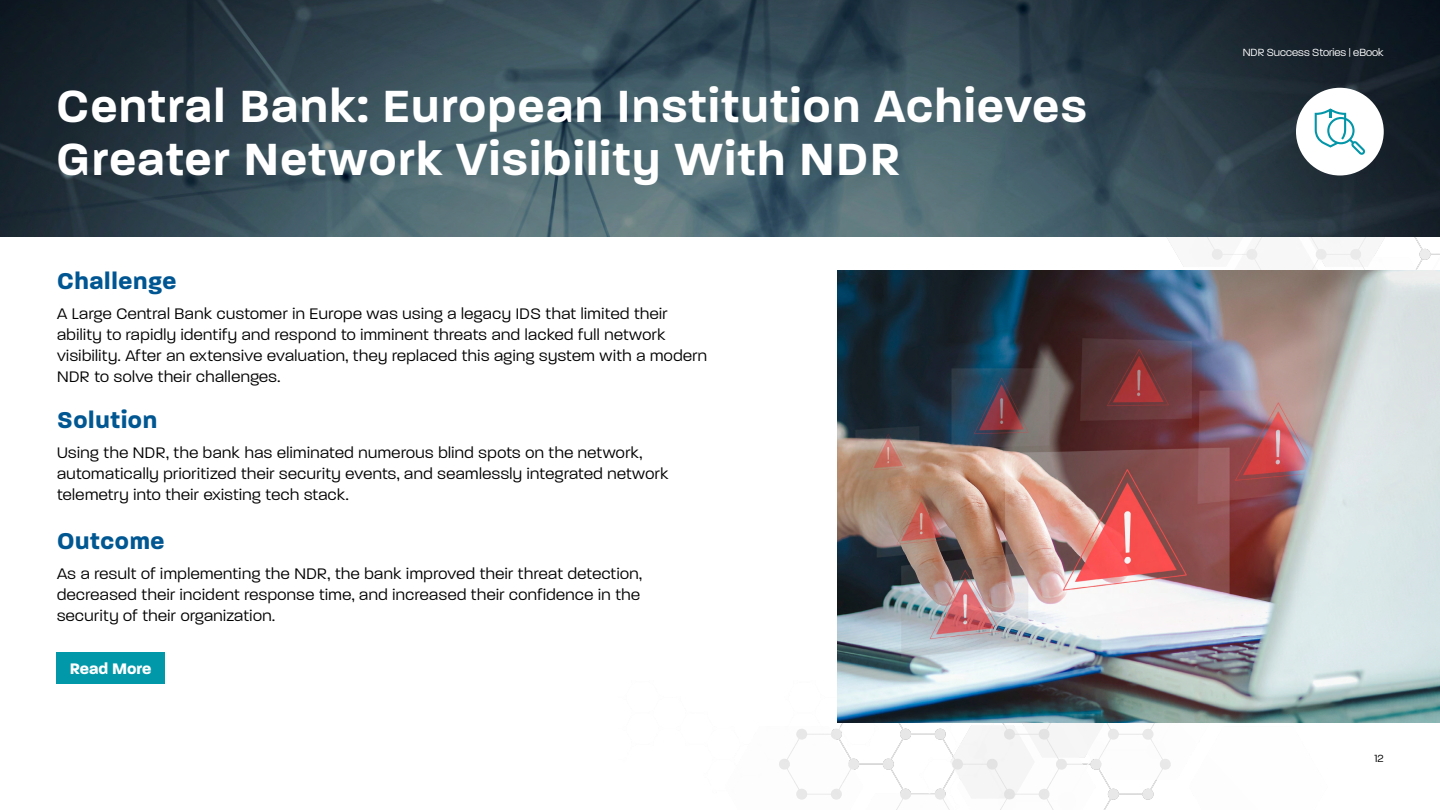
<style>
.page{position:relative;width:1440px;height:810px;background:#fff}
.page>*{position:absolute;margin:0;border:0;box-sizing:border-box;transform-origin:0 0}
.t1{font:600 48.75px/52.5px "Paralucent";letter-spacing:.03em;color:#fff}
.t2{font:700 24.75px "Paralucent";letter-spacing:.03em;color:#005792}
.t3{font:700 24.75px "Paralucent";letter-spacing:.03em;color:#005692}
.t4{font:300 16.5px/21px "Paralucent";letter-spacing:.03em;color:#000}
.t5{font:700 16.5px "Paralucent";color:#fff}
.t6{font:300 11.25px "Paralucent";color:#fff}
.t7{font:300 11.25px "Paralucent";color:#000101}
</style>
<div class="page">
<img style="left:619px;top:236px;width:821px;height:574px">
<img style="left:837px;top:270px;width:603px;height:452px">
<img style="left:0;top:0;width:1440px;height:236px">
<div style="left:1296px;top:88px;width:88px;height:88px;background:#fff;border-radius:50%"></div>
<div style="left:56px;top:652px;width:109px;height:32px;background:#0198a9"></div>
<svg style="left:1315px;top:108px;width:50px;height:47px"></svg>
<h1 class="t1" style="left:56px;top:80px;width:1032px">Central Bank: European Institution Achieves<br>Greater Network Visibility With NDR</h1>
<h2 class="t3" style="left:57px;top:266px;width:121px">Challenge</h2>
<p class="t4" style="left:57px;top:303px;width:652px">A Large Central Bank customer in Europe was using a legacy IDS that limited their ability to rapidly identify and respond to imminent threats and lacked full network visibility. After an extensive evaluation, they replaced this aging system with a modern NDR to solve their challenges.</p>
<h2 class="t2" style="left:57px;top:405px;width:102px">Solution</h2>
<p class="t4" style="left:57px;top:442px;width:613px">Using the NDR, the bank has eliminated numerous blind spots on the network, automatically prioritized their security events, and seamlessly integrated network telemetry into their existing tech stack.</p>
<h2 class="t2" style="left:57px;top:526px;width:109px">Outcome</h2>
<p class="t4" style="left:57px;top:563px;width:587px">As a result of implementing the NDR, the bank improved their threat detection, decreased their incident response time, and increased their confidence in the security of their organization.</p>
<p class="t5" style="left:70px;top:658px;width:83px">Read More</p>
<p class="t6" style="left:1243px;top:46px;width:143px">NDR Success Stories | eBook</p>
<p class="t7" style="left:1375px;top:752px;width:11px">12</p>
</div>
